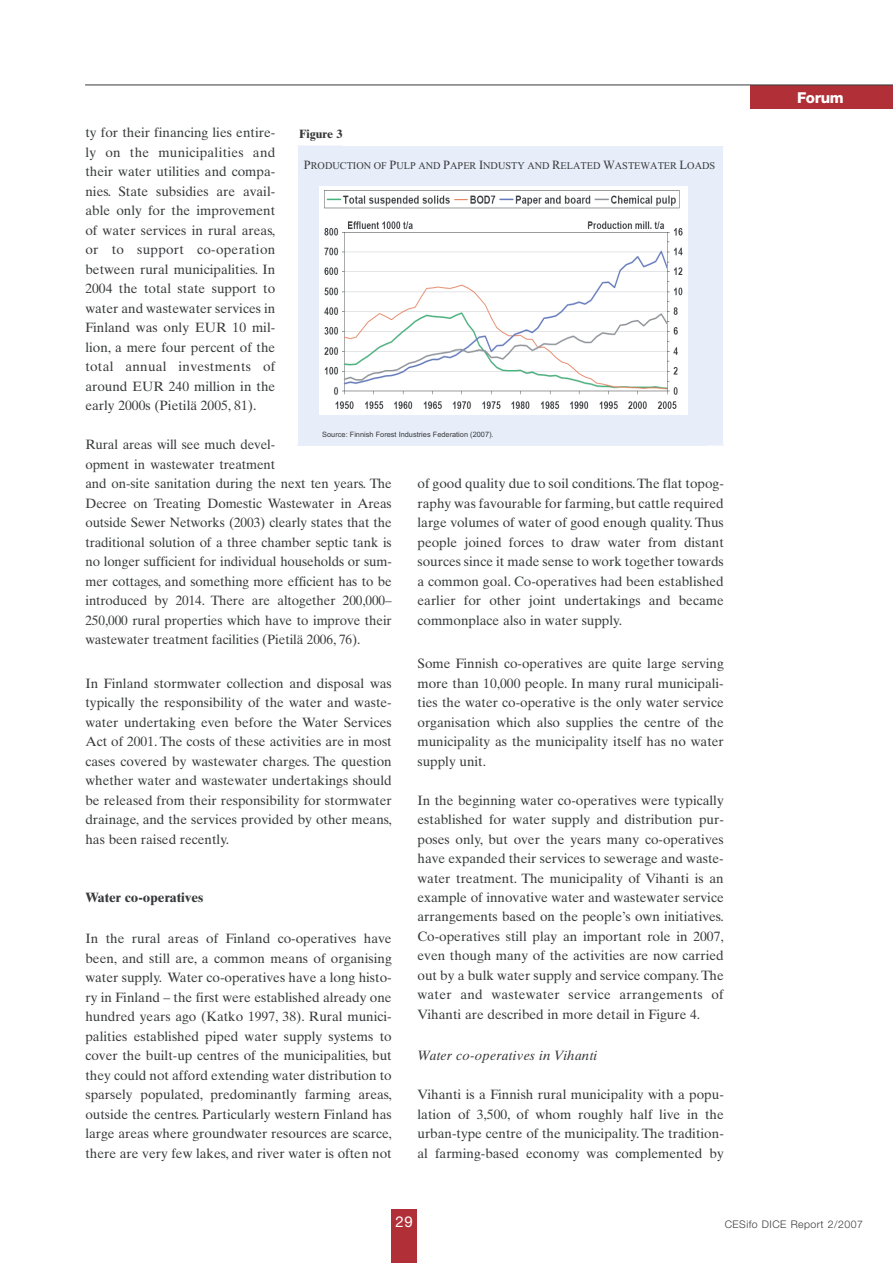
<style>
.page{position:relative;width:893px;height:1263px;background:#fff}
.page>*{position:absolute;margin:0;border:0;box-sizing:border-box;transform-origin:0 0}
.t1{font:800 15px "Helvetica Neue LT Std";letter-spacing:-.025em;color:#fff}
.t2{font:15px "Helvetica Neue LT Std";color:#fff}
.t3{font:13.5px/19.5px "Times Ten";letter-spacing:-.01em;color:#383a3b;text-align:justify}
.t4{font:italic 13.5px "Times Ten";letter-spacing:.015em;color:#383a3b}
.t5{font:700 13.5px "Times Ten";color:#383a3b}
.t6{font:700 12px "Times Ten";color:#383a3b}
.t7{font:300 10.5px "Helvetica Neue";letter-spacing:.045em;color:#383a3b}
.t8{font:10.2px "Times New Roman";color:#383a3b}
.t9{font:7.35px "Arial";color:#383a3b}
.s1{font-size:12.6px}
</style>
<div class="page">
<div style="left:391px;top:1209px;width:26px;height:54px;background:#b13037"></div>
<div style="left:750px;top:85px;width:142px;height:24px;background:#b13037"></div>
<hr style="left:85px;top:85px;width:807px;height:1px;background:#383a3b">
<div style="left:298px;top:146px;width:25px;height:299px;background:#e7edf9"></div>
<div style="left:688px;top:146px;width:35px;height:299px;background:#e7edf9"></div>
<div style="left:313px;top:147px;width:382px;height:45px;background:#e7edf9"></div>
<div style="left:312px;top:146px;width:383px;height:46px;border:1px solid #e7edf9"></div>
<div style="left:323px;top:394px;width:383px;height:51px;background:#e7edf9"></div>
<img style="left:320px;top:187px;width:367px;height:227px">
<p class="t3" style="left:85px;top:124px;width:191px">ty for their financing lies entire&shy;ly on the municipalities and their water utilities and compa&shy;nies. State subsidies are avail&shy;able only for the improvement of water services in rural areas, or to support co-operation between rural municipalities. In 2004 the total state support to water and wastewater services in Finland was only EUR 10 mil&shy;lion, a mere four percent of the total annual investments of around EUR 240 million in the early 2000s (Pietilä 2005, 81).</p>
<p class="t3" style="left:85px;top:436px;width:308px;text-align:left">Rural areas will see much devel-<br>opment in wastewater treatment<br>and on-site sanitation during the next ten years. The Decree on Treating Domestic Wastewater in Areas outside Sewer Networks (2003) clearly states that the traditional solution of a three chamber septic tank is no longer sufficient for individual households or sum&shy;mer cottages, and something more efficient has to be introduced by 2014. There are altogether 200,000– 250,000 rural properties which have to improve their wastewater treatment facilities (Pietilä 2006, 76).</p>
<p class="t3" style="left:85px;top:675px;width:308px">In Finland stormwater collection and disposal was typically the responsibility of the water and waste&shy;water undertaking even before the Water Services Act of 2001. The costs of these activities are in most cases covered by wastewater charges. The question whether water and wastewater undertakings should be released from their responsibility for stormwater drainage, and the services provided by other means, has been raised recently.</p>
<p class="t6" style="left:299px;top:129px;width:45px">Figure 3</p>
<p class="t8" style="left:304px;top:162px;width:413px"><span class="s1">P</span>RODUCTION OF <span class="s1">P</span>ULP AND <span class="s1">P</span>APER <span class="s1">I</span>NDUSTY AND <span class="s1">R</span>ELATED <span class="s1">W</span>ASTEWATER <span class="s1">L</span>OADS</p>
<p class="t9" style="left:322px;top:432px;width:173px">Source: Finnish Forest Industries Federation (2007).</p>
<p class="t3" style="left:417px;top:475px;width:308px">of good quality due to soil conditions.The flat topog&shy;raphy was favourable for farming, but cattle required large volumes of water of good enough quality. Thus people joined forces to draw water from distant sources since it made sense to work together towards a common goal. Co-operatives had been established earlier for other joint undertakings and became commonplace also in water supply.</p>
<p class="t3" style="left:417px;top:655px;width:308px">Some Finnish co-operatives are quite large serving more than 10,000 people. In many rural municipali&shy;ties the water co-operative is the only water service organisation which also supplies the centre of the municipality as the municipality itself has no water supply unit.</p>
<p class="t3" style="left:417px;top:792px;width:308px">In the beginning water co-operatives were typically established for water supply and distribution pur&shy;poses only, but over the years many co-operatives have expanded their services to sewerage and waste&shy;water treatment. The municipality of Vihanti is an example of innovative water and wastewater service arrangements based on the people’s own initiatives.<br>Co-operatives still play an important role in 2007, even though many of the activities are now carried out by a bulk water supply and service company. The water and wastewater service arrangements of Vihanti are described in more detail in Figure 4.</p>
<p class="t4" style="left:417px;top:1050px;width:181px">Water co-operatives in Vihanti</p>
<p class="t3" style="left:417px;top:1086px;width:308px">Vihanti is a Finnish rural municipality with a popu&shy;lation of 3,500, of whom roughly half live in the urban-type centre of the municipality. The tradition&shy;al farming-based economy was complemented by</p>
<p class="t5" style="left:85px;top:893px;width:119px">Water co-operatives</p>
<p class="t3" style="left:85px;top:930px;width:308px">In the rural areas of Finland co-operatives have been, and still are, a common means of organising water supply. Water co-operatives have a long histo&shy;ry in Finland – the first were established already one hundred years ago (Katko 1997, 38). Rural munici&shy;palities established piped water supply systems to cover the built-up centres of the municipalities, but they could not afford extending water distribution to sparsely populated, predominantly farming areas, outside the centres. Particularly western Finland has large areas where groundwater resources are scarce, there are very few lakes, and river water is often not</p>
<p class="t1" style="left:797px;top:92px;width:48px">Forum</p>
<p class="t2" style="left:395px;top:1216px;width:19px">29</p>
<p class="t7" style="left:724px;top:1221px;width:140px">CESifo DICE Report 2/2007</p>
</div>
